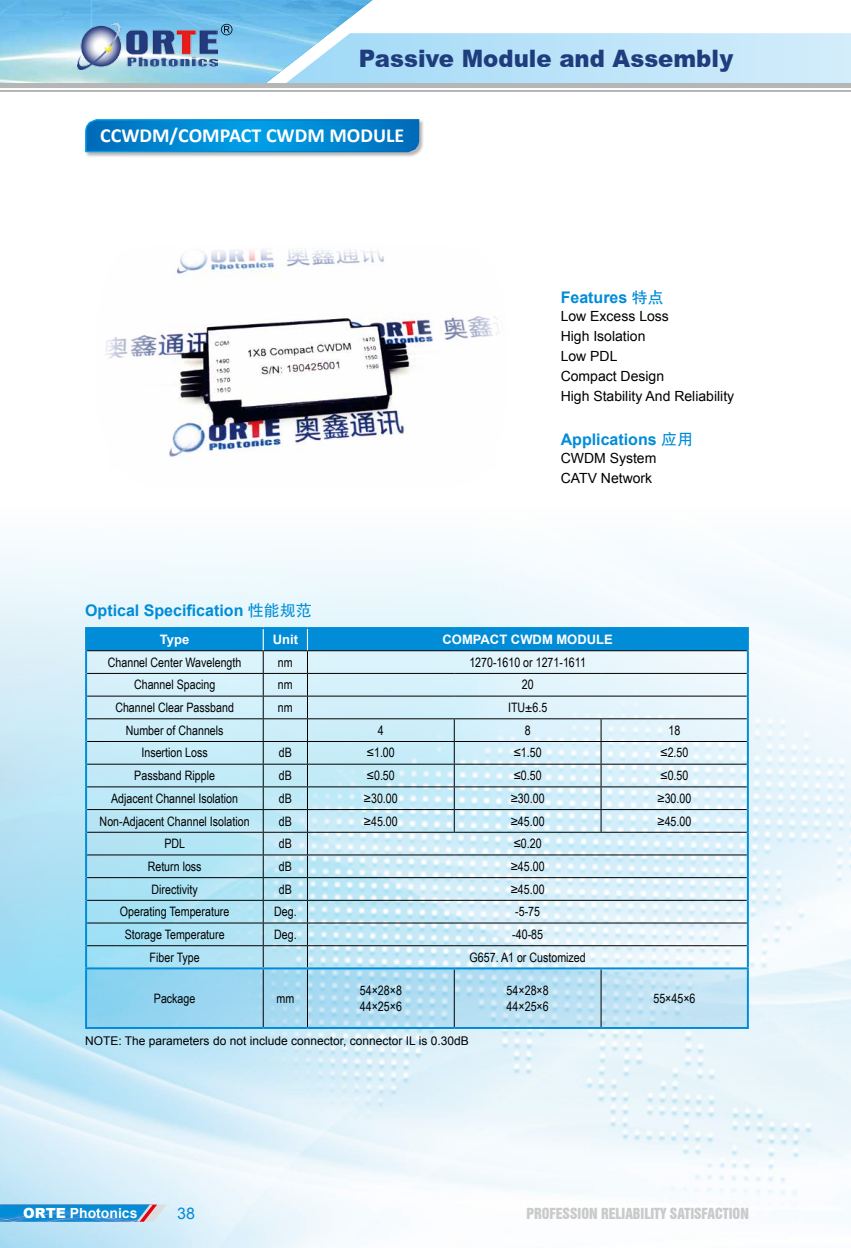
<style>
.page{position:relative;width:851px;height:1248px;background:#fff}
.page>*{position:absolute;margin:0;border:0;box-sizing:border-box;transform-origin:0 0}
.t1{font:900 24px "TR Arial";color:#1f3d7d;scale:.95 1}
.t2{font:700 20px "Calibri";color:#fff}
.t3{font:700 16px "Arial";color:#008cd6}
.t4{font:16px "Arial";color:#008cd6}
.t5{font:14px/20px "Arial";color:#000}
.t6{font:14px "Swiss 921 BT Regular A";color:#c9caca}
.t7{font:700 14px "Arial";color:#fff}
.t8{font:13px/15.6px "Arial Narrow";color:#000}
.t9{font:700 13px "Arial";color:#fff}
.t10{font:12px "Arial";color:#000}
.s1{font-family:"FZHTK GBK1 0";font-weight:400}
.s2{font-weight:900}
</style>
<div class="page">
<img style="left:0;top:551px;width:851px;height:696px">
<svg style="left:0;top:0;width:851px;height:84px"></svg>
<hr style="left:0;top:83px;width:850px;height:4px;background:#b5b6b6">
<hr style="left:0;top:90px;width:850px;height:2px;background:#b5b6b6">
<svg style="left:40px;top:1204px;width:127px;height:17px"></svg>
<img style="left:87px;top:1204px;width:50px;height:17px">
<img style="left:17px;top:1204px;width:23px;height:17px">
<img style="left:0;top:1204px;width:17px;height:17px">
<img style="left:144px;top:1204px;width:6px;height:17px">
<div style="left:85px;top:119px;width:339px;height:38px;background:#000;opacity:.29"></div>
<svg style="left:85px;top:119px;width:335px;height:34px;background:#0688d0"></svg>
<img style="left:105px;top:249px;width:394px;height:208px">
<svg style="left:87px;top:969px;width:659px;height:57px;background:#acdbf1"></svg>
<hr style="left:263px;top:969px;width:1px;height:57px;background:#000">
<hr style="left:307px;top:969px;width:1px;height:57px;background:#000">
<hr style="left:454px;top:969px;width:1px;height:57px;background:#000">
<hr style="left:600px;top:969px;width:1px;height:57px;background:#000">
<svg style="left:87px;top:629px;width:659px;height:338px;background:#b9ddeb"></svg>
<hr style="left:85px;top:627px;width:178px;height:2px;background:#008cd6">
<hr style="left:85px;top:629px;width:2px;height:21px;background:#008cd6">
<hr style="left:263px;top:627px;width:44px;height:2px;background:#008cd6">
<hr style="left:307px;top:627px;width:147px;height:2px;background:#008cd6">
<hr style="left:454px;top:627px;width:147px;height:2px;background:#008cd6">
<hr style="left:601px;top:627px;width:147px;height:2px;background:#008cd6">
<hr style="left:746px;top:629px;width:2px;height:21px;background:#008cd6">
<hr style="left:85px;top:650px;width:2px;height:23px;background:#008cd6">
<hr style="left:746px;top:650px;width:2px;height:23px;background:#008cd6">
<hr style="left:85px;top:673px;width:2px;height:23px;background:#008cd6">
<hr style="left:746px;top:673px;width:2px;height:23px;background:#008cd6">
<hr style="left:85px;top:696px;width:2px;height:22px;background:#008cd6">
<hr style="left:746px;top:696px;width:2px;height:22px;background:#008cd6">
<hr style="left:85px;top:718px;width:2px;height:23px;background:#008cd6">
<hr style="left:746px;top:718px;width:2px;height:23px;background:#008cd6">
<hr style="left:85px;top:741px;width:2px;height:23px;background:#008cd6">
<hr style="left:746px;top:741px;width:2px;height:23px;background:#008cd6">
<hr style="left:85px;top:764px;width:2px;height:22px;background:#008cd6">
<hr style="left:746px;top:764px;width:2px;height:22px;background:#008cd6">
<hr style="left:85px;top:786px;width:2px;height:23px;background:#008cd6">
<hr style="left:746px;top:786px;width:2px;height:23px;background:#008cd6">
<hr style="left:85px;top:809px;width:2px;height:23px;background:#008cd6">
<hr style="left:746px;top:809px;width:2px;height:23px;background:#008cd6">
<hr style="left:85px;top:832px;width:2px;height:22px;background:#008cd6">
<hr style="left:746px;top:832px;width:2px;height:22px;background:#008cd6">
<hr style="left:85px;top:854px;width:2px;height:23px;background:#008cd6">
<hr style="left:746px;top:854px;width:2px;height:23px;background:#008cd6">
<hr style="left:85px;top:877px;width:2px;height:23px;background:#008cd6">
<hr style="left:746px;top:877px;width:2px;height:23px;background:#008cd6">
<hr style="left:85px;top:900px;width:2px;height:22px;background:#008cd6">
<hr style="left:746px;top:900px;width:2px;height:22px;background:#008cd6">
<hr style="left:85px;top:922px;width:2px;height:23px;background:#008cd6">
<hr style="left:746px;top:922px;width:2px;height:23px;background:#008cd6">
<hr style="left:85px;top:945px;width:2px;height:22px;background:#008cd6">
<hr style="left:746px;top:945px;width:2px;height:22px;background:#008cd6">
<hr style="left:85px;top:969px;width:2px;height:57px;background:#008cd6">
<hr style="left:746px;top:969px;width:2px;height:57px;background:#008cd6">
<hr style="left:85px;top:967px;width:178px;height:2px;background:#008cd6">
<hr style="left:263px;top:967px;width:44px;height:2px;background:#008cd6">
<hr style="left:307px;top:967px;width:147px;height:2px;background:#008cd6">
<hr style="left:454px;top:967px;width:147px;height:2px;background:#008cd6">
<hr style="left:601px;top:967px;width:147px;height:2px;background:#008cd6">
<hr style="left:85px;top:1026px;width:178px;height:2px;background:#008cd6">
<hr style="left:263px;top:1026px;width:44px;height:2px;background:#008cd6">
<hr style="left:307px;top:1026px;width:147px;height:2px;background:#008cd6">
<hr style="left:454px;top:1026px;width:147px;height:2px;background:#008cd6">
<hr style="left:601px;top:1026px;width:147px;height:2px;background:#008cd6">
<h1 class="t1" style="left:359px;top:41px;width:396px">Passive Module and Assembly</h1>
<h2 class="t2" style="left:100px;top:123px;width:305px">CCWDM/COMPACT CWDM MODULE</h2>
<p class="t3" style="left:560px;top:286px;width:105px">Features <span class="s1">特点</span></p>
<p class="t5" style="left:560px;top:306px;width:175px">Low Excess Loss<br>High Isolation<br>Low PDL<br>Compact Design<br>High Stability And Reliability</p>
<p class="t3" style="left:560px;top:428px;width:134px">Applications <span class="s1">应用</span></p>
<p class="t5" style="left:560px;top:448px;width:97px">CWDM System<br>CATV Network</p>
<p class="t3" style="left:85px;top:599px;width:228px">Optical Specification <span class="s1">性能规范</span></p>
<p class="t9" style="left:160px;top:630px;width:31px">Type</p>
<p class="t9" style="left:273px;top:630px;width:27px">Unit</p>
<p class="t9" style="left:442px;top:630px;width:172px">COMPACT CWDM MODULE</p>
<p class="t8" style="left:108px;top:653px;width:135px">Channel Center Wavelength</p>
<p class="t8" style="left:278px;top:653px;width:16px">nm</p>
<p class="t8" style="left:469px;top:653px;width:118px">1270-1610 or 1271-1611</p>
<p class="t8" style="left:134px;top:676px;width:83px">Channel Spacing</p>
<p class="t8" style="left:278px;top:676px;width:16px">nm</p>
<p class="t8" style="left:521px;top:676px;width:13px">20</p>
<p class="t8" style="left:115px;top:699px;width:120px">Channel Clear Passband</p>
<p class="t8" style="left:278px;top:699px;width:16px">nm</p>
<p class="t8" style="left:508px;top:699px;width:41px">ITU±6.5</p>
<p class="t8" style="left:126px;top:721px;width:99px">Number of Channels</p>
<p class="t8" style="left:378px;top:721px;width:7px">4</p>
<p class="t8" style="left:524px;top:721px;width:7px">8</p>
<p class="t8" style="left:668px;top:721px;width:13px">18</p>
<p class="t8" style="left:141px;top:744px;width:68px">Insertion Loss</p>
<p class="t8" style="left:279px;top:744px;width:15px">dB</p>
<p class="t8" style="left:367px;top:744px;width:29px">≤1.00</p>
<p class="t8" style="left:513px;top:744px;width:29px">≤1.50</p>
<p class="t8" style="left:660px;top:744px;width:29px">≤2.50</p>
<p class="t8" style="left:134px;top:767px;width:82px">Passband Ripple</p>
<p class="t8" style="left:279px;top:767px;width:15px">dB</p>
<p class="t8" style="left:367px;top:767px;width:29px">≤0.50</p>
<p class="t8" style="left:513px;top:767px;width:29px">≤0.50</p>
<p class="t8" style="left:660px;top:767px;width:29px">≤0.50</p>
<p class="t8" style="left:111px;top:789px;width:128px">Adjacent Channel Isolation</p>
<p class="t8" style="left:279px;top:789px;width:15px">dB</p>
<p class="t8" style="left:364px;top:789px;width:35px">≥30.00</p>
<p class="t8" style="left:510px;top:789px;width:35px">≥30.00</p>
<p class="t8" style="left:657px;top:789px;width:35px">≥30.00</p>
<p class="t8" style="left:100px;top:812px;width:151px">Non-Adjacent Channel Isolation</p>
<p class="t8" style="left:279px;top:812px;width:15px">dB</p>
<p class="t8" style="left:364px;top:812px;width:35px">≥45.00</p>
<p class="t8" style="left:510px;top:812px;width:35px">≥45.00</p>
<p class="t8" style="left:657px;top:812px;width:35px">≥45.00</p>
<p class="t8" style="left:164px;top:835px;width:22px">PDL</p>
<p class="t8" style="left:279px;top:835px;width:15px">dB</p>
<p class="t8" style="left:513px;top:835px;width:29px">≤0.20</p>
<p class="t8" style="left:148px;top:858px;width:55px">Return loss</p>
<p class="t8" style="left:279px;top:858px;width:15px">dB</p>
<p class="t8" style="left:510px;top:858px;width:35px">≥45.00</p>
<p class="t8" style="left:151px;top:880px;width:48px">Directivity</p>
<p class="t8" style="left:279px;top:880px;width:15px">dB</p>
<p class="t8" style="left:510px;top:880px;width:35px">≥45.00</p>
<p class="t8" style="left:120px;top:903px;width:111px">Operating Temperature</p>
<p class="t8" style="left:274px;top:903px;width:24px">Deg.</p>
<p class="t8" style="left:515px;top:903px;width:26px">-5-75</p>
<p class="t8" style="left:125px;top:926px;width:101px">Storage Temperature</p>
<p class="t8" style="left:274px;top:926px;width:24px">Deg.</p>
<p class="t8" style="left:512px;top:926px;width:32px">-40-85</p>
<p class="t8" style="left:149px;top:948px;width:52px">Fiber Type</p>
<p class="t8" style="left:469px;top:948px;width:118px">G657. A1 or Customized</p>
<p class="t8" style="left:154px;top:989px;width:43px">Package</p>
<p class="t8" style="left:276px;top:989px;width:19px">mm</p>
<p class="t8" style="left:360px;top:982px;width:44px">54×28×8<br>44×25×6</p>
<p class="t8" style="left:506px;top:982px;width:44px">54×28×8<br>44×25×6</p>
<p class="t8" style="left:653px;top:989px;width:44px">55×45×6</p>
<p class="t10" style="left:85px;top:1032px;width:385px">NOTE: The parameters do not include connector, connector IL is 0.30dB</p>
<p class="t7" style="left:23px;top:1203px;width:116px"><span class="s2">ORTE</span> Photonics</p>
<p class="t4" style="left:177px;top:1202px;width:19px">38</p>
<p class="t6" style="left:526px;top:1203px;width:224px">PROFESSION RELIABILITY SATISFACTION</p>
</div>
